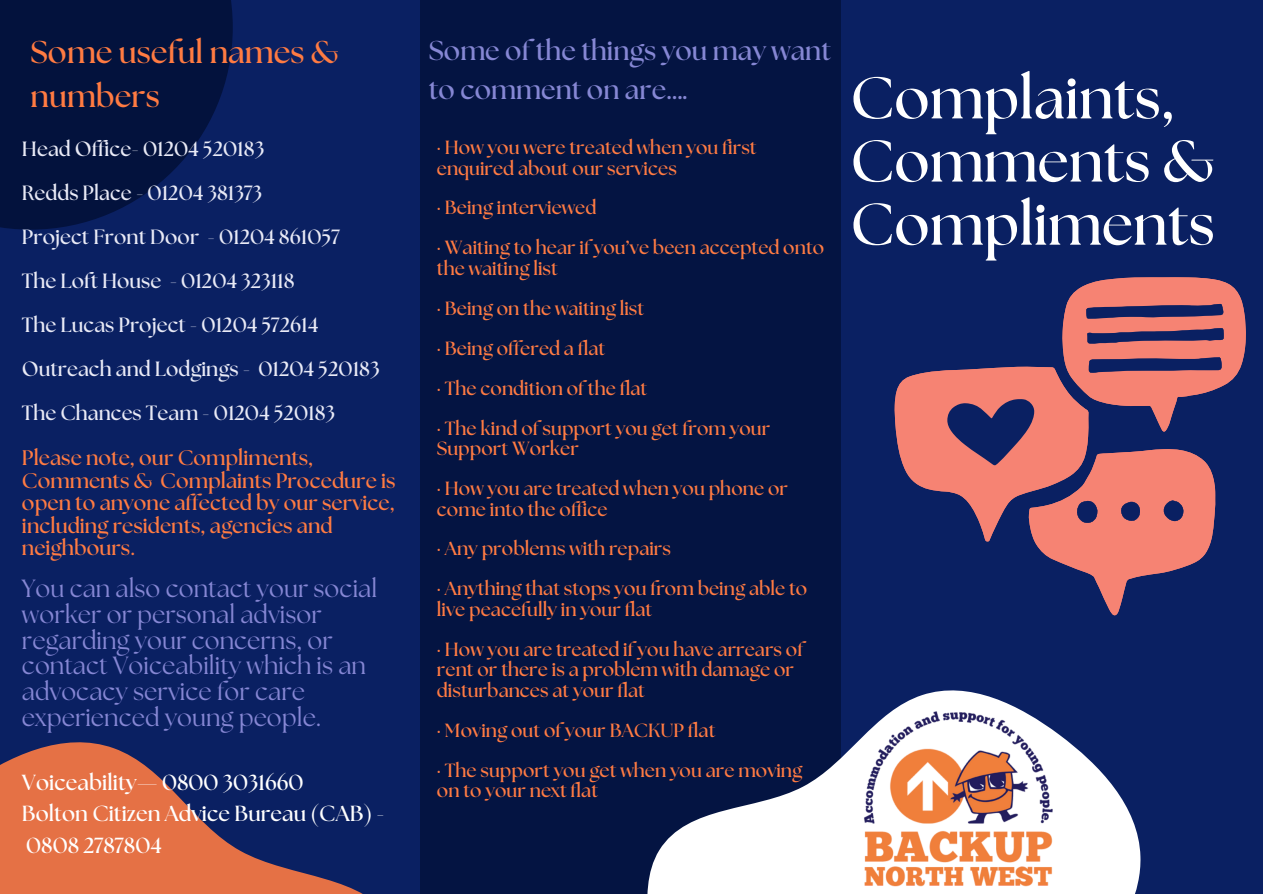
<style>
.page{position:relative;width:1263px;height:894px;background:#fff}
.page>*{position:absolute;margin:0;border:0;box-sizing:border-box;transform-origin:0 0}
.t1{font:700 58.65px "The Seasons";color:#fff}
.t2{font:700 31.5px/43.8px "The Seasons";color:#ff7b42}
.t3{font:700 27.3px/38.7px "The Seasons";color:#8687d4}
.t4{font:24.75px/25.8px "The Seasons";color:#8687d4}
.t5{font:700 21.75px "The Seasons";color:#fff}
.t6{font:700 21px/22.5px "The Seasons";color:#ff7b42}
.t7{font:700 20.55px "The Seasons";color:#e9eaf6}
.t8{font:700 19.05px/20.5px "The Seasons";color:#ff7b42}
</style>
<div class="page">
<div style="left:0;top:0;width:1263px;height:893px;background:#0a2062"></div>
<div style="left:421px;top:0;width:420px;height:893px;background:#03123d"></div>
<svg style="left:647px;top:756px;width:494px;height:137px;fill:#fff"></svg>
<svg style="left:0;top:723px;width:421px;height:170px"></svg>
<svg style="left:0;top:0;width:233px;height:229px;fill:#03123d"></svg>
<img style="left:833px;top:690px;width:252px;height:203px">
<svg style="left:894px;top:277px;width:352px;height:338px"></svg>
<svg style="left:947px;top:304px;width:277px;height:220px;fill:#f68373"></svg>
<p class="t2" style="left:31px;top:32px;width:309px">Some useful names &amp; numbers</p>
<p class="t7" style="left:22px;top:140px;width:244px">Head Office- 01204 520183</p>
<p class="t7" style="left:22px;top:183px;width:242px">Redds Place - 01204 381373</p>
<p class="t7" style="left:22px;top:227px;width:319px">Project Front Door - 01204 861057</p>
<p class="t7" style="left:22px;top:271px;width:274px">The Loft House - 01204 323118</p>
<p class="t7" style="left:22px;top:315px;width:298px">The Lucas Project - 01204 572614</p>
<p class="t7" style="left:22px;top:359px;width:359px">Outreach and Lodgings - 01204 520183</p>
<p class="t7" style="left:22px;top:403px;width:315px">The Chances Team - 01204 520183</p>
<p class="t6" style="left:22px;top:447px;width:375px">Please note, our Compliments,<br>Comments &amp; Complaints Procedure is open to anyone affected by our service, including residents, agencies and neighbours.</p>
<p class="t4" style="left:22px;top:576px;width:357px">You can also contact your social worker or personal advisor regarding your concerns, or contact Voiceability which is an advocacy service for care experienced young people.</p>
<p class="t5" style="left:22px;top:772px;width:283px">Voiceability— 0800 3031660</p>
<p class="t5" style="left:22px;top:803px;width:364px">Bolton Citizen Advice Bureau (CAB) -</p>
<p class="t5" style="left:26px;top:835px;width:137px">0808 2787804</p>
<p class="t3" style="left:429px;top:33px;width:404px">Some of the things you may want to comment on are….</p>
<p class="t8" style="left:437px;top:138px;width:321px">· How you were treated when you first enquired about our services</p>
<p class="t8" style="left:437px;top:198px;width:161px">· Being interviewed</p>
<p class="t8" style="left:437px;top:238px;width:389px">· Waiting to hear if you’ve been accepted onto the waiting list</p>
<p class="t8" style="left:437px;top:299px;width:209px">· Being on the waiting list</p>
<p class="t8" style="left:437px;top:338px;width:170px">· Being offered a flat</p>
<p class="t8" style="left:437px;top:378px;width:212px">· The condition of the flat</p>
<p class="t8" style="left:437px;top:418px;width:335px">· The kind of support you get from your<br>Support Worker</p>
<p class="t8" style="left:437px;top:479px;width:353px">· How you are treated when you phone or come into the office</p>
<p class="t8" style="left:437px;top:539px;width:236px">· Any problems with repairs</p>
<p class="t8" style="left:437px;top:579px;width:372px">· Anything that stops you from being able to live peacefully in your flat</p>
<p class="t8" style="left:437px;top:639px;width:368px">· How you are treated if you have arrears of rent or there is a problem with damage or disturbances at your flat</p>
<p class="t8" style="left:437px;top:720px;width:280px">· Moving out of your BACKUP flat</p>
<p class="t8" style="left:437px;top:760px;width:367px">· The support you get when you are moving on to your next flat</p>
<p class="t1" style="left:850px;top:71px;width:326px">Complaints,</p>
<p class="t1" style="left:850px;top:134px;width:364px">Comments &amp;</p>
<p class="t1" style="left:850px;top:198px;width:366px">Compliments</p>
</div>
